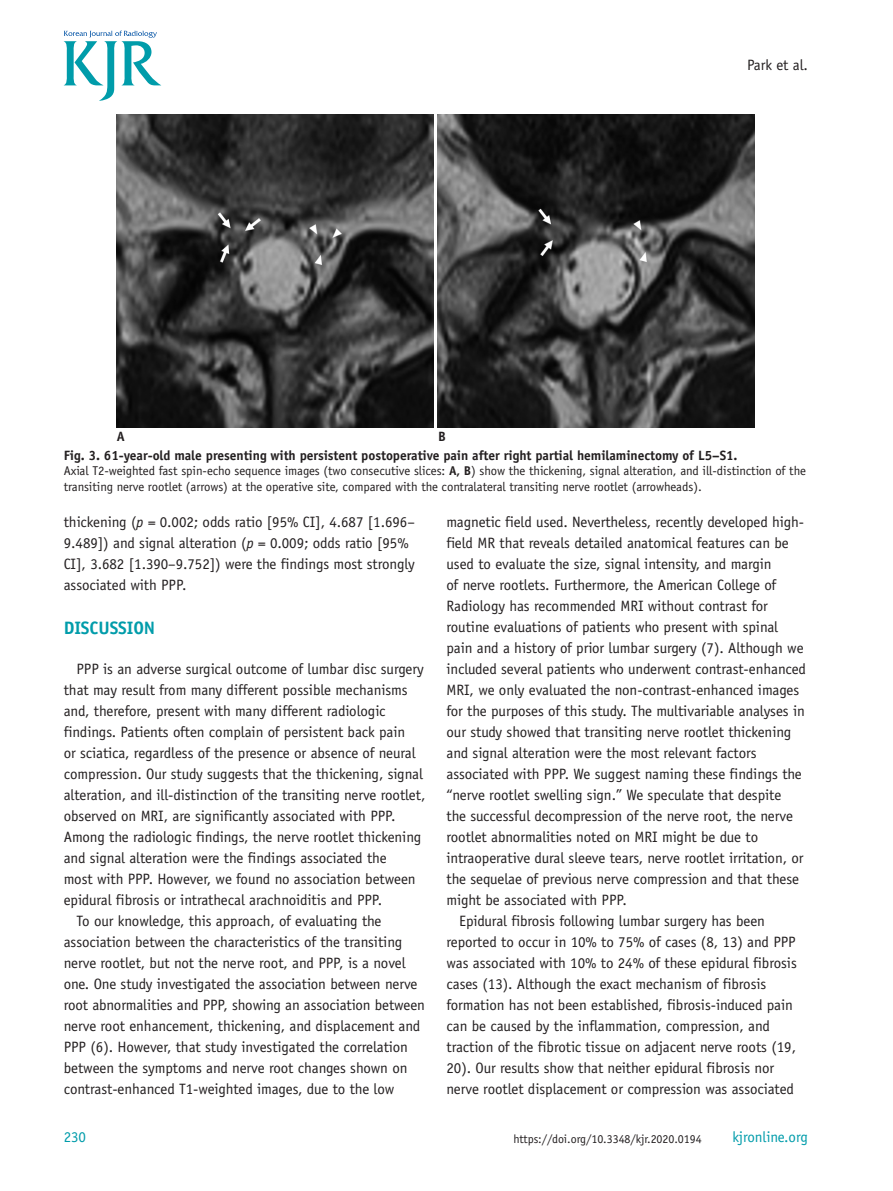
<style>
.page{position:relative;width:893px;height:1191px;background:#fff}
.page>*{position:absolute;margin:0;border:0;box-sizing:border-box;transform-origin:0 0}
.t1{font:700 18px "Officina Sans Std";letter-spacing:-.005em;color:#009caa}
.t2{font:15px/21px "Officina Sans Std";letter-spacing:-.005em;color:#231f20}
.t3{font:15px "Officina Sans Std";letter-spacing:-.005em;color:#009caa}
.t4{font:700 13.5px "Officina Sans Std";letter-spacing:-.005em;color:#231f20}
.t5{font:12.75px/15.3px "Officina Sans Std";letter-spacing:-.005em;color:#231f20}
.t6{font:12px "Officina Sans Std";letter-spacing:-.005em;color:#231f20}
.s1{font-weight:700}
.s2{font-style:italic}
</style>
<div class="page">
<svg style="left:64px;top:31px;width:97px;height:70px"></svg>
<img style="left:117px;top:115px;width:317px;height:312px">
<img style="left:438px;top:115px;width:317px;height:312px">
<p class="t4" style="left:117px;top:428px;width:10px">A</p>
<p class="t4" style="left:438px;top:428px;width:9px">B</p>
<p class="t2" style="left:747px;top:54px;width:62px">Park et al.</p>
<p class="t4" style="left:64px;top:447px;width:675px">Fig. 3. 61-year-old male presenting with persistent postoperative pain after right partial hemilaminectomy of L5–S1.</p>
<p class="t5" style="left:64px;top:463px;width:744px">Axial T2-weighted fast spin-echo sequence images (two consecutive slices: <span class="s1">A, B</span>) show the thickening, signal alteration, and ill-distinction of the transiting nerve rootlet (arrows) at the operative site, compared with the contralateral transiting nerve rootlet (arrowheads).</p>
<p class="t2" style="left:64px;top:511px;width:353px">thickening (<span class="s2">p</span> = 0.002; odds ratio [95% CI], 4.687 [1.696– 9.489]) and signal alteration (<span class="s2">p</span> = 0.009; odds ratio [95% CI], 3.682 [1.390–9.752]) were the findings most strongly associated with PPP.</p>
<p class="t1" style="left:64px;top:617px;width:93px">DISCUSSION</p>
<p class="t2" style="left:77px;top:658px;width:349px">PPP is an adverse surgical outcome of lumbar disc surgery</p>
<p class="t2" style="left:64px;top:679px;width:345px">that may result from many different possible mechanisms</p>
<p class="t2" style="left:64px;top:700px;width:323px">and, therefore, present with many different radiologic</p>
<p class="t2" style="left:64px;top:721px;width:343px">findings. Patients often complain of persistent back pain</p>
<p class="t2" style="left:64px;top:742px;width:353px">or sciatica, regardless of the presence or absence of neural</p>
<p class="t2" style="left:64px;top:763px;width:361px">compression. Our study suggests that the thickening, signal</p>
<p class="t2" style="left:64px;top:784px;width:363px">alteration, and ill-distinction of the transiting nerve rootlet,</p>
<p class="t2" style="left:64px;top:805px;width:333px">observed on MRI, are significantly associated with PPP.</p>
<p class="t2" style="left:64px;top:826px;width:359px">Among the radiologic findings, the nerve rootlet thickening</p>
<p class="t2" style="left:64px;top:847px;width:324px">and signal alteration were the findings associated the</p>
<p class="t2" style="left:64px;top:868px;width:353px">most with PPP. However, we found no association between</p>
<p class="t2" style="left:64px;top:889px;width:320px">epidural fibrosis or intrathecal arachnoiditis and PPP.</p>
<p class="t2" style="left:77px;top:910px;width:307px">To our knowledge, this approach, of evaluating the</p>
<p class="t2" style="left:64px;top:931px;width:340px">association between the characteristics of the transiting</p>
<p class="t2" style="left:64px;top:952px;width:343px">nerve rootlet, but not the nerve root, and PPP, is a novel</p>
<p class="t2" style="left:64px;top:973px;width:355px">one. One study investigated the association between nerve</p>
<p class="t2" style="left:64px;top:994px;width:363px">root abnormalities and PPP, showing an association between</p>
<p class="t2" style="left:64px;top:1015px;width:358px">nerve root enhancement, thickening, and displacement and</p>
<p class="t2" style="left:64px;top:1036px;width:346px">PPP (6). However, that study investigated the correlation</p>
<p class="t2" style="left:64px;top:1057px;width:345px">between the symptoms and nerve root changes shown on</p>
<p class="t2" style="left:64px;top:1078px;width:332px">contrast-enhanced T1-weighted images, due to the low</p>
<p class="t3" style="left:64px;top:1128px;width:24px">230</p>
<p class="t2" style="left:446px;top:511px;width:359px">magnetic field used. Nevertheless, recently developed high-</p>
<p class="t2" style="left:446px;top:532px;width:344px">field MR that reveals detailed anatomical features can be</p>
<p class="t2" style="left:446px;top:553px;width:327px">used to evaluate the size, signal intensity, and margin</p>
<p class="t2" style="left:446px;top:574px;width:331px">of nerve rootlets. Furthermore, the American College of</p>
<p class="t2" style="left:446px;top:595px;width:323px">Radiology has recommended MRI without contrast for</p>
<p class="t2" style="left:446px;top:616px;width:333px">routine evaluations of patients who present with spinal</p>
<p class="t2" style="left:446px;top:637px;width:359px">pain and a history of prior lumbar surgery (7). Although we</p>
<p class="t2" style="left:446px;top:658px;width:361px">included several patients who underwent contrast-enhanced</p>
<p class="t2" style="left:446px;top:679px;width:354px">MRI, we only evaluated the non-contrast-enhanced images</p>
<p class="t2" style="left:446px;top:700px;width:360px">for the purposes of this study. The multivariable analyses in</p>
<p class="t2" style="left:446px;top:721px;width:346px">our study showed that transiting nerve rootlet thickening</p>
<p class="t2" style="left:446px;top:742px;width:312px">and signal alteration were the most relevant factors</p>
<p class="t2" style="left:446px;top:763px;width:357px">associated with PPP. We suggest naming these findings the</p>
<p class="t2" style="left:446px;top:784px;width:336px">“nerve rootlet swelling sign.” We speculate that despite</p>
<p class="t2" style="left:446px;top:805px;width:348px">the successful decompression of the nerve root, the nerve</p>
<p class="t2" style="left:446px;top:826px;width:313px">rootlet abnormalities noted on MRI might be due to</p>
<p class="t2" style="left:446px;top:847px;width:359px">intraoperative dural sleeve tears, nerve rootlet irritation, or</p>
<p class="t2" style="left:446px;top:868px;width:354px">the sequelae of previous nerve compression and that these</p>
<p class="t2" style="left:446px;top:889px;width:182px">might be associated with PPP.</p>
<p class="t2" style="left:459px;top:910px;width:307px">Epidural fibrosis following lumbar surgery has been</p>
<p class="t2" style="left:446px;top:931px;width:351px">reported to occur in 10% to 75% of cases (8, 13) and PPP</p>
<p class="t2" style="left:446px;top:952px;width:352px">was associated with 10% to 24% of these epidural fibrosis</p>
<p class="t2" style="left:446px;top:973px;width:321px">cases (13). Although the exact mechanism of fibrosis</p>
<p class="t2" style="left:446px;top:994px;width:348px">formation has not been established, fibrosis-induced pain</p>
<p class="t2" style="left:446px;top:1015px;width:325px">can be caused by the inflammation, compression, and</p>
<p class="t2" style="left:446px;top:1036px;width:351px">traction of the fibrotic tissue on adjacent nerve roots (19,</p>
<p class="t2" style="left:446px;top:1057px;width:329px">20). Our results show that neither epidural fibrosis nor</p>
<p class="t2" style="left:446px;top:1078px;width:349px">nerve rootlet displacement or compression was associated</p>
<p class="t6" style="left:513px;top:1132px;width:190px">https://doi.org/10.3348/kjr.2020.0194</p>
<p class="t3" style="left:732px;top:1128px;width:77px">kjronline.org</p>
</div>
